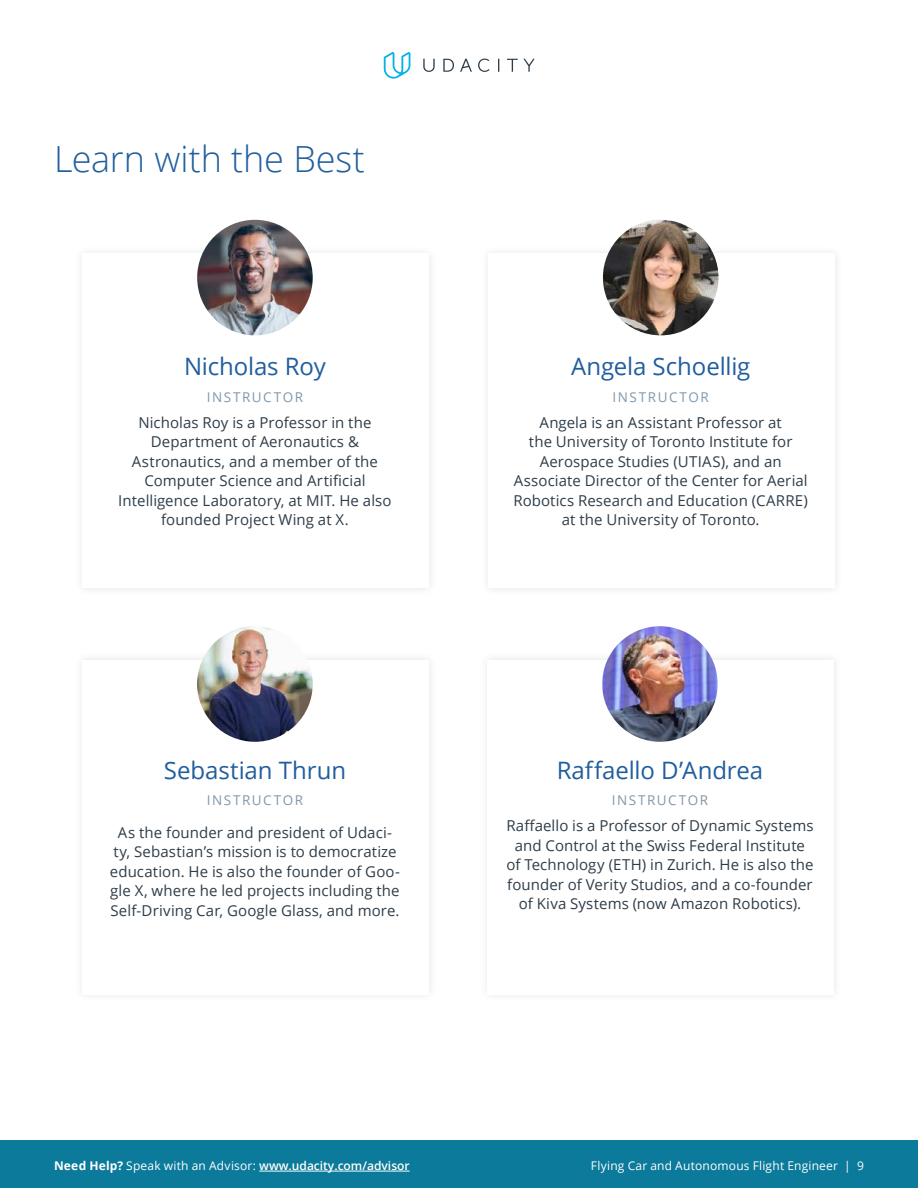
<style>
.page{position:relative;width:918px;height:1188px;background:#fff}
.page>*{position:absolute;margin:0;border:0;box-sizing:border-box;transform-origin:0 0}
.t1{font:300 36px "Open Sans";letter-spacing:-.005em;color:#215e9e}
.t2{font:24px "Open Sans";letter-spacing:-.005em;color:#215e9e}
.t3{font:15px/19.5px "Open Sans";letter-spacing:.005em;color:#2e3d49;text-align:center}
.t4{font:13.5px "Open Sans";letter-spacing:.11em;color:#7f98ad}
.t5{font:600 12px "Open Sans";color:#fff}
.t6{font:12px "Open Sans";letter-spacing:.015em;color:#fff}
.s1{font-weight:700}
.s2{font-weight:400}
</style>
<div class="page">
<div style="left:0;top:1140px;width:918px;height:48px;background:#0b7a9b"></div>
<hr style="left:259px;top:1171px;width:151px;height:1px;background:#fff">
<svg style="left:384px;top:52px;width:26px;height:27px"></svg>
<svg style="left:423px;top:59px;width:112px;height:13px"></svg>
<div style="left:74px;top:245px;width:363px;height:351px;background:#fbfbfb"></div>
<div style="left:82px;top:253px;width:347px;height:335px;background:#fff"></div>
<img style="left:197px;top:220px;width:116px;height:115px;border-radius:58px">
<div style="left:479px;top:245px;width:364px;height:351px;background:#fbfbfb"></div>
<div style="left:488px;top:253px;width:347px;height:335px;background:#fff"></div>
<img style="left:603px;top:220px;width:116px;height:115px;border-radius:58px">
<div style="left:74px;top:651px;width:363px;height:352px;background:#fbfbfb"></div>
<div style="left:82px;top:660px;width:347px;height:334px;background:#fff"></div>
<img style="left:197px;top:626px;width:116px;height:116px;border-radius:58px">
<div style="left:479px;top:651px;width:363px;height:352px;background:#fbfbfb"></div>
<div style="left:487px;top:660px;width:347px;height:334px;background:#fff"></div>
<img style="left:602px;top:626px;width:116px;height:116px;border-radius:58px">
<h1 class="t1" style="left:54px;top:135px;width:312px">Learn with the Best</h1>
<h2 class="t2" style="left:184px;top:350px;width:143px">Nicholas Roy</h2>
<p class="t4" style="left:207px;top:387px;width:98px">INSTRUCTOR</p>
<p class="t3" style="left:118px;top:412px;width:275px">Nicholas Roy is a Professor in the<br>Department of Aeronautics &amp;<br>Astronautics, and a member of the<br>Computer Science and Artificial<br>Intelligence Laboratory, at MIT. He also founded Project Wing at X.</p>
<h2 class="t2" style="left:164px;top:753px;width:184px">Sebastian Thrun</h2>
<p class="t4" style="left:207px;top:791px;width:98px">INSTRUCTOR</p>
<p class="t3" style="left:110px;top:822px;width:292px">As the founder and president of Udaci&shy;ty, Sebastian’s mission is to democratize education. He is also the founder of Goo&shy;gle X, where he led projects including the Self-Driving Car, Google Glass, and more.</p>
<h2 class="t2" style="left:571px;top:350px;width:181px">Angela Schoellig</h2>
<p class="t4" style="left:613px;top:387px;width:98px">INSTRUCTOR</p>
<p class="t3" style="left:513px;top:412px;width:296px">Angela is an Assistant Professor at<br>the University of Toronto Institute for Aerospace Studies (UTIAS), and an Associate Director of the Center for Aerial Robotics Research and Education (CARRE) at the University of Toronto.</p>
<h2 class="t2" style="left:557px;top:753px;width:208px">Raffaello D’Andrea</h2>
<p class="t4" style="left:612px;top:791px;width:98px">INSTRUCTOR</p>
<p class="t3" style="left:506px;top:815px;width:309px">Raffaello is a Professor of Dynamic Systems and Control at the Swiss Federal Institute of Technology (ETH) in Zurich. He is also the founder of Verity Studios, and a co-founder of Kiva Systems (now Amazon Robotics).</p>
<p class="t5" style="left:54px;top:1158px;width:357px"><span class="s1">Need Help?</span> <span class="s2">Speak with an Advisor:</span> www.udacity.com/advisor</p>
<p class="t6" style="left:591px;top:1158px;width:275px">Flying Car and Autonomous Flight Engineer | 9</p>
</div>
